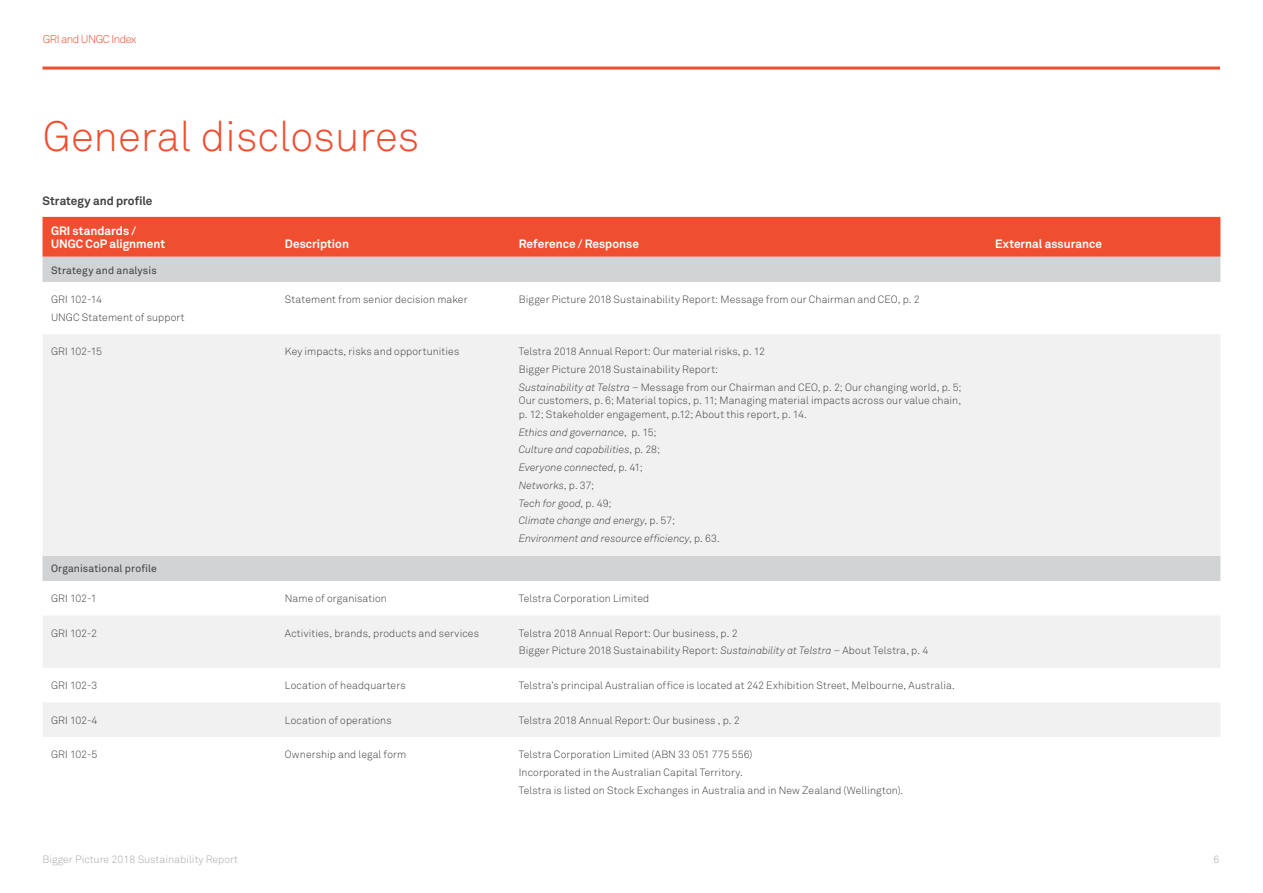
<style>
.page{position:relative;width:1263px;height:893px;background:#fff}
.page>*{position:absolute;margin:0;border:0;box-sizing:border-box;transform-origin:0 0}
.t1{font:300 42px "Akkurat";color:#f04e30}
.t2{font:700 12px/13.5px "Telstra Akkurat";letter-spacing:.005em;color:#fff}
.t3{font:700 12px "Telstra Akkurat";letter-spacing:.005em;color:#414042}
.t4{font:300 11.25px "Telstra Akkurat";letter-spacing:-.04em;color:#f04e30}
.t5{font:300 10.5px/17.7px "Telstra Akkurat";letter-spacing:.015em;color:#414042}
.t6{font:italic 300 10.5px/17.7px "Telstra Akkurat";letter-spacing:.01em;color:#414042}
.t7{font:10.5px "Telstra Akkurat";letter-spacing:.015em;color:#414042}
.t8{font:300 10.5px "Akkurat";color:#a7a9ac}
.s1{font-style:italic}
.s2{font-style:normal}
</style>
<div class="page">
<hr style="left:43px;top:67px;width:1177px;height:3px;background:#f04e30">
<div style="left:43px;top:217px;width:1177px;height:40px;background:#f04e30"></div>
<div style="left:43px;top:257px;width:1177px;height:25px;background:#d1d3d4"></div>
<svg style="left:43px;top:335px;width:1177px;height:402px;fill:#f1f1f2"></svg>
<p class="t4" style="left:43px;top:32px;width:95px">GRI and UNGC Index</p>
<h1 class="t1" style="left:43px;top:112px;width:378px">General disclosures</h1>
<p class="t3" style="left:43px;top:193px;width:111px">Strategy and profile</p>
<p class="t2" style="left:51px;top:224px;width:116px">GRI standards /<br>UNGC CoP alignment</p>
<p class="t2" style="left:285px;top:237px;width:66px">Description</p>
<p class="t2" style="left:519px;top:237px;width:122px">Reference / Response</p>
<p class="t2" style="left:995px;top:237px;width:108px">External assurance</p>
<p class="t7" style="left:51px;top:264px;width:107px">Strategy and analysis</p>
<p class="t5" style="left:51px;top:290px;width:135px">GRI 102-14<br>UNGC Statement of support</p>
<p class="t5" style="left:285px;top:290px;width:184px">Statement from senior decision maker</p>
<p class="t5" style="left:519px;top:290px;width:402px">Bigger Picture 2018 Sustainability Report: Message from our Chairman and CEO, p. 2</p>
<p class="t5" style="left:51px;top:343px;width:53px">GRI 102-15</p>
<p class="t5" style="left:285px;top:343px;width:176px">Key impacts, risks and opportunities</p>
<p class="t5" style="left:519px;top:343px;width:444px">Telstra 2018 Annual Report: Our material risks, p. 12<br>Bigger Picture 2018 Sustainability Report:<br><span class="s1">Sustainability at Telstra</span> – Message from our Chairman and CEO, p. 2; Our changing world, p. 5;</p>
<p class="t5" style="left:519px;top:394px;width:444px;line-height:13.5px">Our customers, p. 6; Material topics, p. 11; Managing material impacts across our value chain, p. 12; Stakeholder engagement, p.12; About this report, p. 14.</p>
<p class="t6" style="left:519px;top:423px;width:202px">Ethics and governance<span class="s2">, p. 15;<br></span>Culture and capabilities<span class="s2">, p. 28;<br></span>Everyone connected<span class="s2">, p. 41;<br></span>Networks<span class="s2">, p. 37;<br></span>Tech for good<span class="s2">, p. 49;<br></span>Climate change and energy<span class="s2">, p. 57;<br></span>Environment and resource efficiency<span class="s2">, p. 63.</span></p>
<p class="t7" style="left:51px;top:563px;width:107px">Organisational profile</p>
<p class="t5" style="left:51px;top:589px;width:47px">GRI 102-1</p>
<p class="t5" style="left:285px;top:589px;width:103px">Name of organisation</p>
<p class="t5" style="left:519px;top:589px;width:132px">Telstra Corporation Limited</p>
<p class="t5" style="left:51px;top:624px;width:47px">GRI 102-2</p>
<p class="t5" style="left:285px;top:624px;width:196px">Activities, brands, products and services</p>
<p class="t5" style="left:519px;top:624px;width:411px">Telstra 2018 Annual Report: Our business, p. 2<br>Bigger Picture 2018 Sustainability Report: <span class="s1">Sustainability at Telstra</span> – About Telstra, p. 4</p>
<p class="t5" style="left:51px;top:676px;width:48px">GRI 102-3</p>
<p class="t5" style="left:285px;top:676px;width:122px">Location of headquarters</p>
<p class="t5" style="left:519px;top:676px;width:437px">Telstra’s principal Australian office is located at 242 Exhibition Street, Melbourne, Australia.</p>
<p class="t5" style="left:51px;top:711px;width:48px">GRI 102-4</p>
<p class="t5" style="left:285px;top:711px;width:108px">Location of operations</p>
<p class="t5" style="left:519px;top:711px;width:222px">Telstra 2018 Annual Report: Our business , p. 2</p>
<p class="t5" style="left:51px;top:746px;width:48px">GRI 102-5</p>
<p class="t5" style="left:285px;top:746px;width:123px">Ownership and legal form</p>
<p class="t5" style="left:519px;top:746px;width:386px">Telstra Corporation Limited (ABN 33 051 775 556)<br>Incorporated in the Australian Capital Territory.<br>Telstra is listed on Stock Exchanges in Australia and in New Zealand (Wellington).</p>
<p class="t8" style="left:43px;top:853px;width:197px">Bigger Picture 2018 Sustainability Report</p>
<p class="t8" style="left:1214px;top:853px;width:7px">6</p>
</div>
